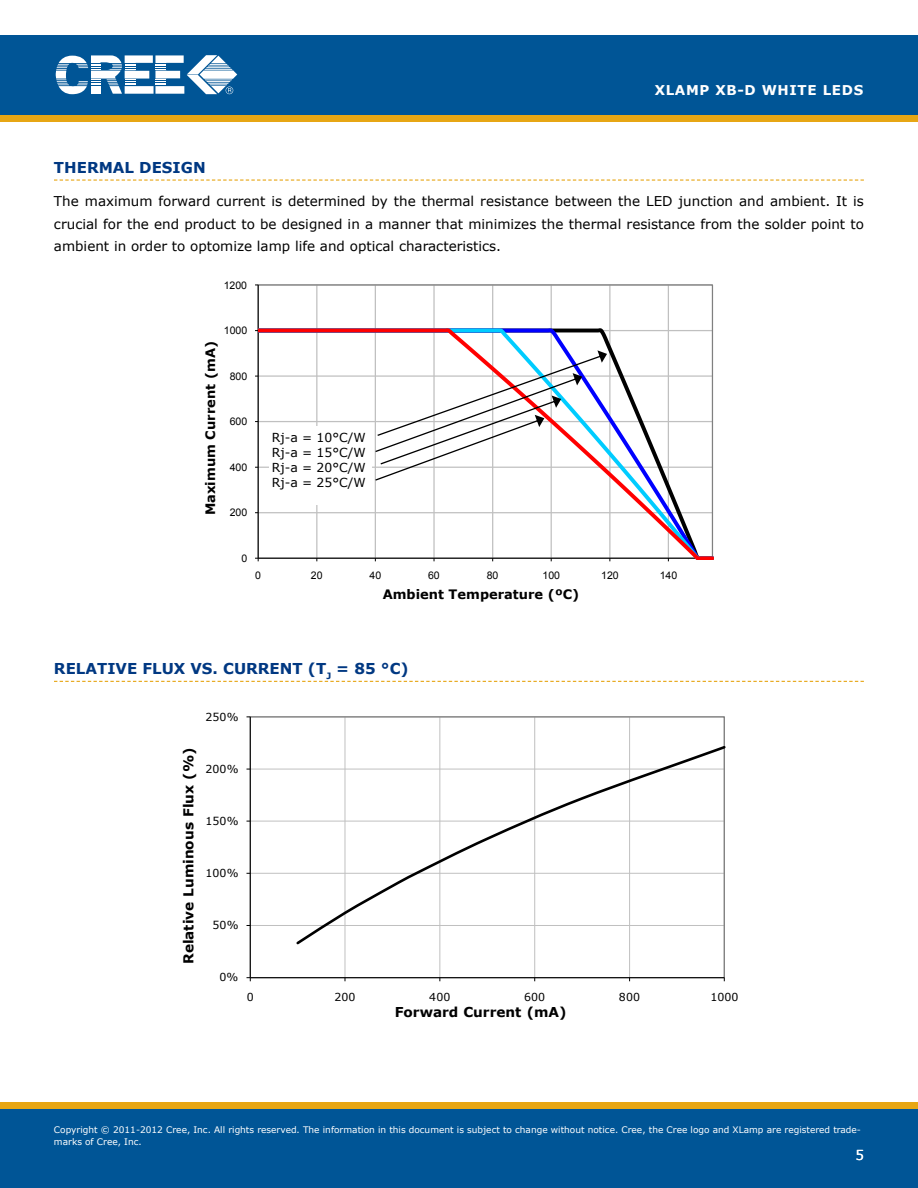
<style>
.page{position:relative;width:918px;height:1188px;background:#fff}
.page>*{position:absolute;margin:0;border:0;box-sizing:border-box;transform-origin:0 0}
.t1{font:700 15px "Verdana";color:#003882}
.t2{font:700 13.65px "Verdana";color:#000}
.t3{font:13.5px/22.5px "Verdana";color:#000;text-align:justify}
.t4{font:700 13.5px "Verdana";letter-spacing:.05em;color:#fff}
.t5{font:13.5px "Verdana";color:#fff}
.t6{font:700 13.05px "Verdana";color:#000}
.t7{font:12.45px/15.1px "Verdana";color:#000;text-align:justify}
.t8{font:10.95px "Verdana";letter-spacing:.01em;color:#000}
.t9{font:10.5px "Arial";letter-spacing:-.005em;color:#000}
.t10{font:9px/12px "Verdana";color:#fff}
</style>
<div class="page">
<div style="left:0;top:35px;width:918px;height:80px;background:#005596"></div>
<svg style="left:56px;top:55px;width:181px;height:39px"></svg>
<div style="left:0;top:1108px;width:918px;height:80px;background:#005596"></div>
<div style="left:0;top:115px;width:918px;height:7px;background:#e7a614"></div>
<svg style="left:54px;top:179px;width:810px;height:2px"></svg>
<svg style="left:54px;top:681px;width:810px;height:1px"></svg>
<hr style="left:316px;top:285px;width:1px;height:273px;background:#c0c0c0">
<hr style="left:375px;top:285px;width:1px;height:273px;background:#c0c0c0">
<hr style="left:433px;top:285px;width:2px;height:273px;background:#c0c0c0">
<hr style="left:492px;top:285px;width:1px;height:273px;background:#c0c0c0">
<hr style="left:551px;top:285px;width:1px;height:273px;background:#c0c0c0">
<hr style="left:609px;top:285px;width:2px;height:273px;background:#c0c0c0">
<hr style="left:668px;top:285px;width:1px;height:273px;background:#c0c0c0">
<hr style="left:258px;top:285px;width:1px;height:273px;background:#000">
<svg style="left:258px;top:327px;width:456px;height:233px"></svg>
<div style="left:269px;top:427px;width:103px;height:78px;background:#fff"></div>
<svg style="left:375px;top:350px;width:232px;height:131px"></svg>
<hr style="left:250px;top:925px;width:474px;height:1px;background:#c0c0c0">
<hr style="left:250px;top:873px;width:474px;height:1px;background:#c0c0c0">
<hr style="left:250px;top:821px;width:474px;height:1px;background:#c0c0c0">
<hr style="left:250px;top:769px;width:474px;height:1px;background:#c0c0c0">
<hr style="left:345px;top:717px;width:1px;height:261px;background:#c0c0c0">
<hr style="left:440px;top:717px;width:1px;height:261px;background:#c0c0c0">
<hr style="left:534px;top:717px;width:1px;height:261px;background:#c0c0c0">
<hr style="left:629px;top:717px;width:1px;height:261px;background:#c0c0c0">
<hr style="left:250px;top:717px;width:1px;height:261px;background:#000">
<hr style="left:250px;top:977px;width:474px;height:1px;background:#000">
<svg style="left:247px;top:977px;width:4px;height:4px"></svg>
<svg style="left:294px;top:744px;width:432px;height:203px"></svg>
<div style="left:0;top:1102px;width:918px;height:6px;background:#e7a614"></div>
<p class="t4" style="left:655px;top:82px;width:210px">XLAMP XB-D WHITE LEDS</p>
<p class="t1" style="left:54px;top:158px;width:140px">THERMAL DESIGN</p>
<p class="t3" style="left:54px;top:190px;width:812px">The maximum forward current is determined by the thermal resistance between the LED junction and ambient. It is crucial for the end product to be designed in a manner that minimizes the thermal resistance from the solder point to ambient in order to optomize lamp life and optical characteristics.</p>
<p class="t9" style="left:224px;top:278px;width:25px">1200</p>
<p class="t9" style="left:224px;top:324px;width:25px">1000</p>
<p class="t6" style="left:202px;top:515px;width:176px;rotate:-90deg">Maximum Current (mA)</p>
<p class="t9" style="left:230px;top:369px;width:19px">800</p>
<p class="t9" style="left:230px;top:415px;width:19px">600</p>
<p class="t9" style="left:230px;top:460px;width:19px">400</p>
<p class="t9" style="left:230px;top:506px;width:19px">200</p>
<p class="t7" style="left:272px;top:429px;width:95px">Rj-a = 10°C/W Rj-a = 15°C/W Rj-a = 20°C/W Rj-a = 25°C/W</p>
<p class="t9" style="left:241px;top:551px;width:7px">0</p>
<p class="t9" style="left:255px;top:569px;width:7px">0</p>
<p class="t9" style="left:311px;top:569px;width:13px">20</p>
<p class="t9" style="left:370px;top:569px;width:13px">40</p>
<p class="t9" style="left:428px;top:569px;width:13px">60</p>
<p class="t9" style="left:487px;top:569px;width:13px">80</p>
<p class="t9" style="left:543px;top:569px;width:19px">100</p>
<p class="t9" style="left:601px;top:569px;width:19px">120</p>
<p class="t9" style="left:660px;top:569px;width:19px">140</p>
<p class="t6" style="left:383px;top:586px;width:198px">Ambient Temperature (ºC)</p>
<p class="t1" style="left:54px;top:659px;width:356px">RELATIVE FLUX VS. CURRENT (T<sub>J</sub> = 85 °C)</p>
<p class="t8" style="left:205px;top:710px;width:35px">250%</p>
<p class="t2" style="left:180px;top:964px;width:218px;rotate:-90deg">Relative Luminous Flux (%)</p>
<p class="t8" style="left:205px;top:762px;width:35px">200%</p>
<p class="t8" style="left:205px;top:814px;width:35px">150%</p>
<p class="t8" style="left:205px;top:866px;width:35px">100%</p>
<p class="t8" style="left:213px;top:918px;width:28px">50%</p>
<p class="t8" style="left:219px;top:971px;width:20px">0%</p>
<p class="t8" style="left:247px;top:990px;width:8px">0</p>
<p class="t8" style="left:334px;top:990px;width:23px">200</p>
<p class="t8" style="left:429px;top:990px;width:23px">400</p>
<p class="t8" style="left:524px;top:990px;width:23px">600</p>
<p class="t8" style="left:619px;top:990px;width:23px">800</p>
<p class="t8" style="left:710px;top:990px;width:30px">1000</p>
<p class="t2" style="left:395px;top:1004px;width:173px">Forward Current (mA)</p>
<p class="t10" style="left:54px;top:1124px;width:808px">Copyright © 2011-2012 Cree, Inc. All rights reserved. The information in this document is subject to change without notice. Cree, the Cree logo and XLamp are registered trade&shy;marks of Cree, Inc.</p>
<p class="t5" style="left:855px;top:1146px;width:10px">5</p>
</div>
